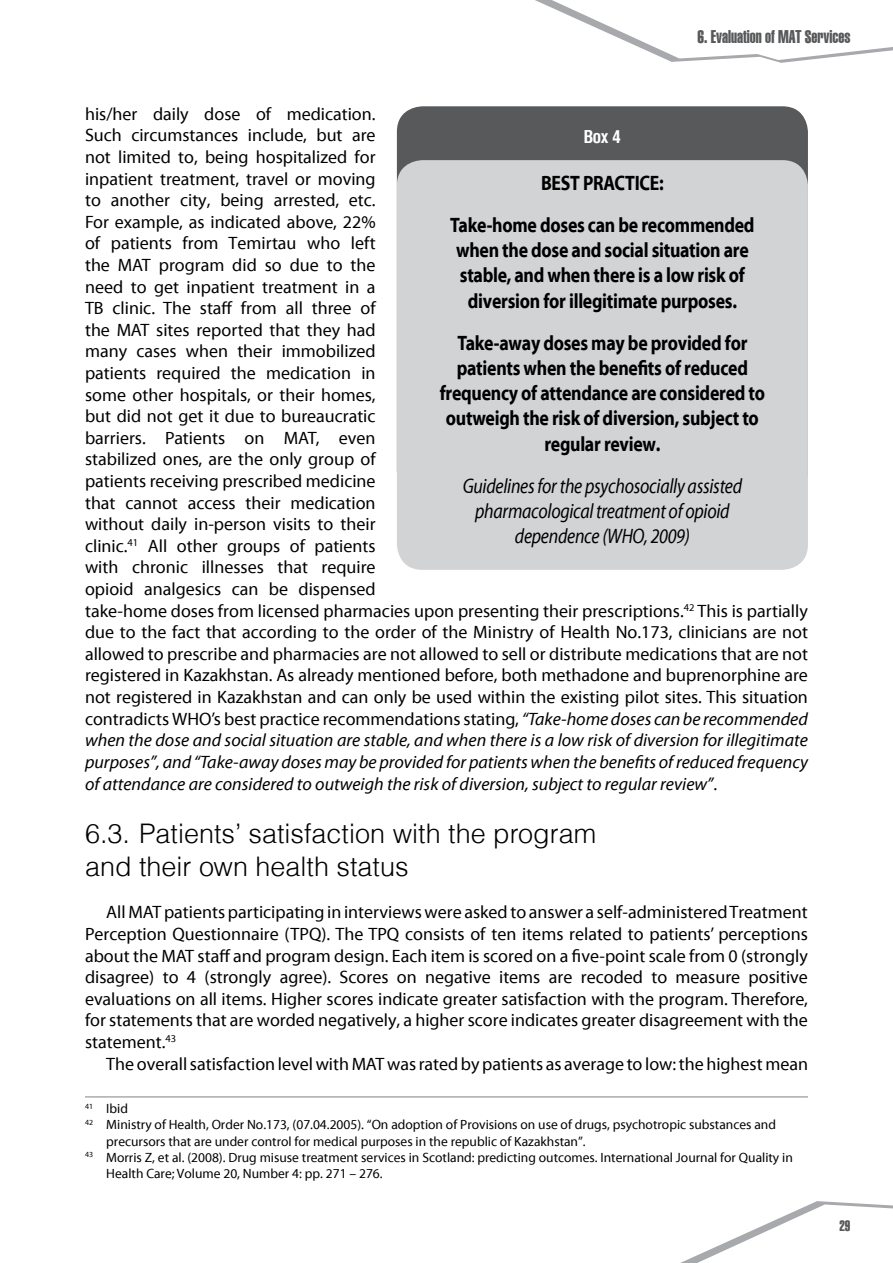
<style>
.page{position:relative;width:893px;height:1263px;background:#fff}
.page>*{position:absolute;margin:0;border:0;box-sizing:border-box;transform-origin:0 0}
.t1{font:300 27px/32.4px "Helios";color:#000}
.t2{font:21px/25.2px "SM Myriad Pro Bold";letter-spacing:-.015em;color:#000;text-align:center;scale:.85 1}
.t3{font:21px/25.2px "SM Myriad Pro It";letter-spacing:-.015em;color:#000;text-align:center;scale:.85 1}
.t4{font:18px/21.6px "SM Myriad Pro Regular";color:#000}
.t5{font:18px/21.6px "SM Myriad Pro It";color:#000;text-align:justify}
.t6{font:18px "Helios Extra Compressed";color:#58595b}
.t7{font:700 18px "Helios Cond";color:#fff}
.t8{font:15px "Helios Extra Compressed";color:#58595b}
.t9{font:13.5px "SM Myriad Pro Regular";color:#000}
.s1{font-family:"SM Myriad Pro It"}
.s2{font-family:"SM Myriad Pro Regular"}
</style>
<div class="page">
<div style="left:397px;top:106px;width:411px;height:390px;background:#58595b;border-radius:26px"></div>
<div style="left:397px;top:160px;width:411px;height:410px;background:#d1d3d4;border-radius:26px"></div>
<hr style="left:85px;top:1096px;width:723px;height:1px;background:#808285">
<svg style="left:535px;top:0;width:358px;height:63px"></svg>
<svg style="left:680px;top:1201px;width:213px;height:62px"></svg>
<p class="t6" style="left:697px;top:27px;width:154px">6. Evaluation of MAT Services</p>
<p class="t4" style="left:85px;top:103px;width:724px">his/her daily dose of medication.<br>Such circumstances include, but are<br>not limited to, being hospitalized for<br>inpatient treatment, travel or moving<br>to another city, being arrested, etc.<br>For example, as indicated above, 22%<br>of patients from Temirtau who left<br>the MAT program did so due to the<br>need to get inpatient treatment in a<br>TB clinic. The staff from all three of<br>the MAT sites reported that they had<br>many cases when their immobilized<br>patients required the medication in<br>some other hospitals, or their homes,<br>but did not get it due to bureaucratic<br>barriers. Patients on MAT, even<br>stabilized ones, are the only group of<br>patients receiving prescribed medicine<br>that cannot access their medication<br>without daily in-person visits to their<br>clinic.<sup>41</sup> All other groups of patients<br>with chronic illnesses that require<br>opioid analgesics can be dispensed<br>take-home doses from licensed pharmacies upon presenting their prescriptions.<sup>42</sup> This is partially due to the fact that according to the order of the Ministry of Health No.173, clinicians are not allowed to prescribe and pharmacies are not allowed to sell or distribute medications that are not registered in Kazakhstan. As already mentioned before, both methadone and buprenorphine are not registered in Kazakhstan and can only be used within the existing pilot sites. This situation contradicts WHO’s best practice recommendations stating, <span class="s1">“Take-home doses can be recommended</span></p>
<p class="t5" style="left:85px;top:729px;width:724px">when the dose and social situation are stable, and when there is a low risk of diversion for illegitimate purposes”, and “Take-away doses may be provided for patients when the benefits of reduced frequency of attendance are considered to outweigh the risk of diversion, subject to regular review”<span class="s2">.</span></p>
<h1 class="t1" style="left:85px;top:817px;width:513px">6.3. Patients’ satisfaction with the program and their own health status</h1>
<p class="t4" style="left:85px;top:901px;width:724px;text-align:justify;text-indent:21px">All MAT patients participating in interviews were asked to answer a self-administered Treatment Perception Questionnaire (TPQ). The TPQ consists of ten items related to patients’ perceptions about the MAT staff and program design. Each item is scored on a five-point scale from 0 (strongly disagree) to 4 (strongly agree). Scores on negative items are recoded to measure positive evaluations on all items. Higher scores indicate greater satisfaction with the program. Therefore, for statements that are worded negatively, a higher score indicates greater disagreement with the statement.<sup>43</sup></p>
<p class="t4" style="left:106px;top:1052px;width:703px">The overall satisfaction level with MAT was rated by patients as average to low: the highest mean</p>
<p class="t9" style="left:85px;top:1100px;width:44px"><sup>41</sup> Ibid</p>
<p class="t9" style="left:85px;top:1116px;width:692px"><sup>42</sup> Ministry of Health, Order No.173, (07.04.2005). “On adoption of Provisions on use of drugs, psychotropic substances and</p>
<p class="t9" style="left:106px;top:1133px;width:481px">precursors that are under control for medical purposes in the republic of Kazakhstan”.</p>
<p class="t9" style="left:85px;top:1149px;width:709px"><sup>43</sup> Morris Z, et al. (2008). Drug misuse treatment services in Scotland: predicting outcomes. International Journal for Quality in</p>
<p class="t9" style="left:106px;top:1165px;width:278px">Health Care; Volume 20, Number 4: pp. 271 – 276.</p>
<p class="t7" style="left:584px;top:127px;width:39px">Box 4</p>
<p class="t2" style="left:450px;top:161px;width:360px;line-height:42.2px">BEST PRACTICE:<br>Take-home doses can be recommended</p>
<p class="t2" style="left:456px;top:237px;width:346px">when the dose and social situation are stable, and when there is a low risk of diversion for illegitimate purposes.</p>
<p class="t2" style="left:440px;top:330px;width:384px">Take-away doses may be provided for patients when the benefits of reduced frequency of attendance are considered to outweigh the risk of diversion, subject to regular review.</p>
<p class="t3" style="left:463px;top:473px;width:330px">Guidelines for the psychosocially assisted pharmacological treatment of opioid dependence (WHO, 2009)</p>
<p class="t8" style="left:839px;top:1218px;width:13px">29</p>
</div>
